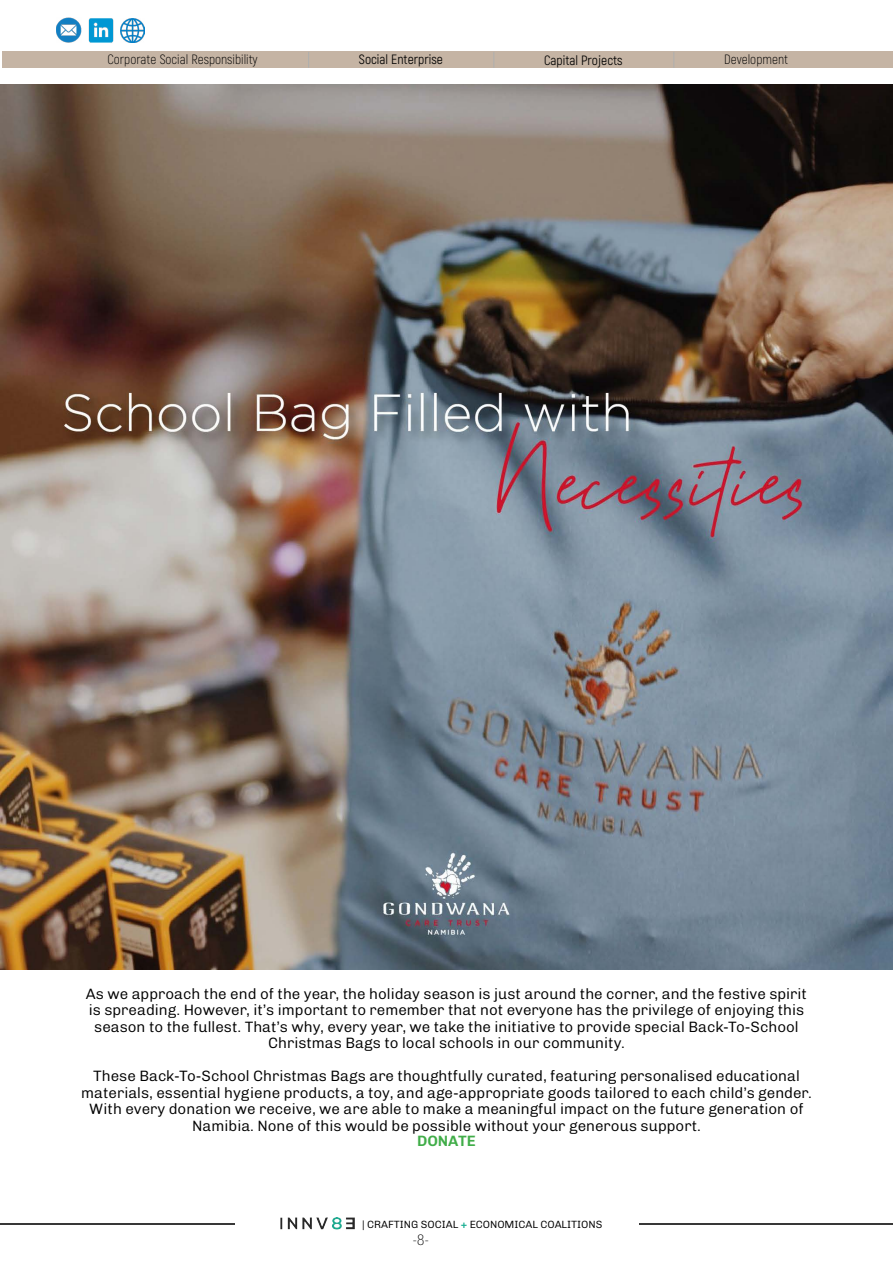
<style>
.page{position:relative;width:893px;height:1263px;background:#fff}
.page>*{position:absolute;margin:0;border:0;box-sizing:border-box;transform-origin:0 0}
.t1{font:300 15px/16.5px "Chivo";color:#000;text-align:center}
.t2{font:600 15px "Chivo";color:#41ad49}
.t3{font:100 condensed 15px "Helvetica Neue LT Pro";color:#000}
.t4{font:300 13.5px "Akrobat";color:#000}
.t5{font:13.5px "Akrobat";color:#000}
.t6{font:300 10.5px "Chivo";letter-spacing:-.005em;color:#000}
.s1{font-weight:700;color:#17ad91}
</style>
<div class="page">
<svg style="left:0;top:1223px;width:234px;height:2px"></svg>
<svg style="left:639px;top:1223px;width:254px;height:2px"></svg>
<img style="left:281px;top:1217px;width:73px;height:13px">
<img style="left:88px;top:18px;width:26px;height:25px">
<img style="left:121px;top:19px;width:24px;height:23px">
<img style="left:56px;top:17px;width:26px;height:26px">
<div style="left:2px;top:51px;width:891px;height:17px;background:#c5b4a4"></div>
<svg style="left:308px;top:52px;width:1px;height:16px"></svg>
<svg style="left:493px;top:52px;width:1px;height:16px"></svg>
<svg style="left:673px;top:52px;width:1px;height:16px"></svg>
<img style="left:0;top:84px;width:893px;height:886px">
<p class="t4" style="left:107px;top:52px;width:152px">Corporate Social Responsibility</p>
<p class="t5" style="left:359px;top:51px;width:86px">Social Enterprise</p>
<p class="t5" style="left:544px;top:52px;width:80px">Capital Projects</p>
<p class="t4" style="left:724px;top:52px;width:65px">Development</p>
<p class="t1" style="left:86px;top:985px;width:723px">As we approach the end of the year, the holiday season is just around the corner, and the festive spirit is spreading. However, it’s important to remember that not everyone has the privilege of enjoying this season to the fullest. That’s why, every year, we take the initiative to provide special Back-To-School Christmas Bags to local schools in our community.</p>
<p class="t1" style="left:81px;top:1067px;width:732px">These Back-To-School Christmas Bags are thoughtfully curated, featuring personalised educational materials, essential hygiene products, a toy, and age-appropriate goods tailored to each child’s gender.<br>With every donation we receive, we are able to make a meaningful impact on the future generation of Namibia. None of this would be possible without your generous support.</p>
<p class="t2" style="left:417px;top:1129px;width:60px">DONATE</p>
<p class="t6" style="left:362px;top:1216px;width:242px">| CRAFTING SOCIAL <span class="s1">+</span> ECONOMICAL COALITIONS</p>
<p class="t3" style="left:412px;top:1231px;width:18px">-8-</p>
</div>
